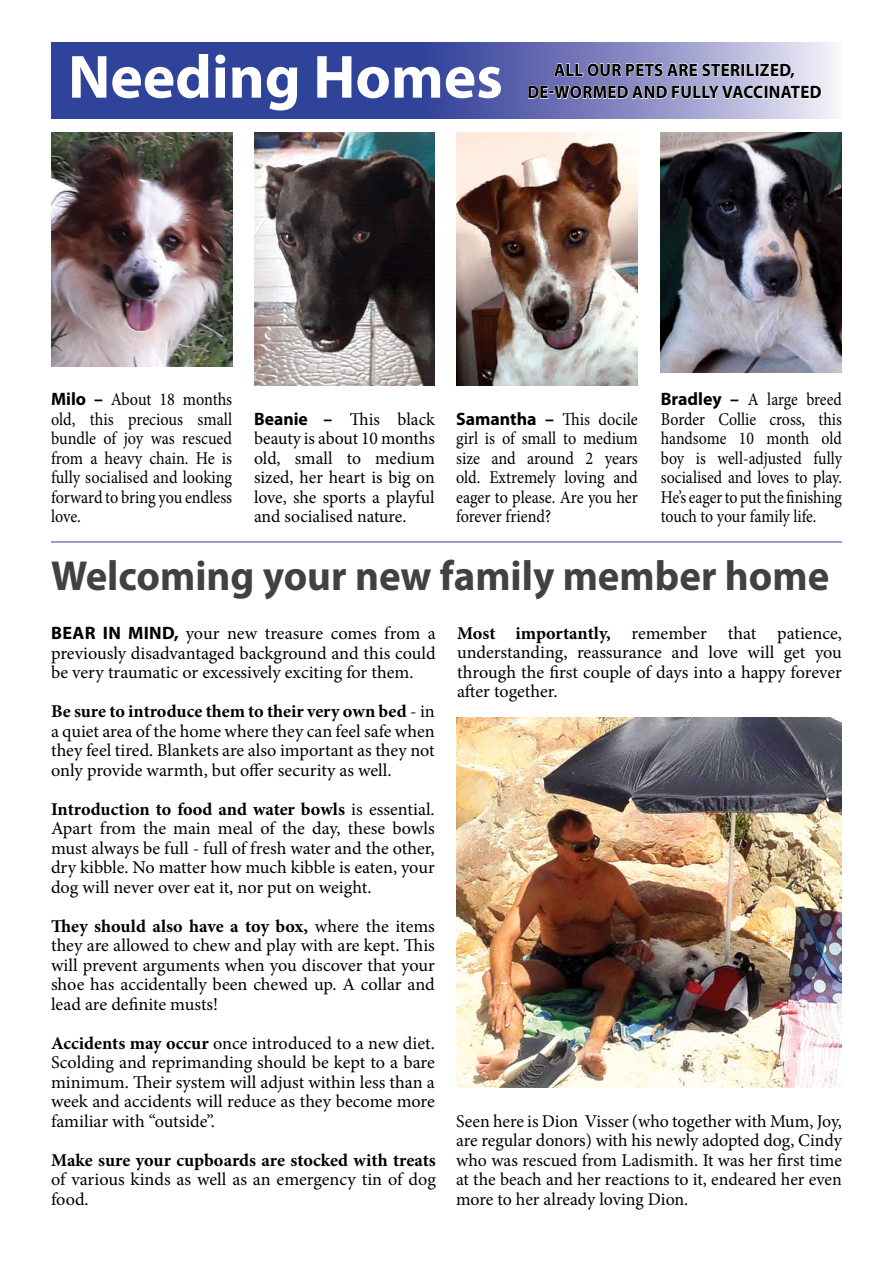
<style>
.page{position:relative;width:893px;height:1263px;background:#fff}
.page>*{position:absolute;margin:0;border:0;box-sizing:border-box;transform-origin:0 0}
.t1{font:700 61.5px "Myriad Pro";color:#fff}
.t2{font:700 42.15px "Myriad Pro";color:#414042}
.t3{font:18px/19.5px "Minion Pro";letter-spacing:-.005em;color:#000;text-align:justify}
.t4{font:18px/19.5px "Minion Pro";letter-spacing:-.005em;color:#000;text-align:justify;scale:.9 1}
.t5{font:18px/19.5px "Minion Pro";letter-spacing:-.005em;color:#000;text-align:justify;scale:.88 1}
.t6{font:700 18px/22.5px "Myriad Pro";letter-spacing:.02em;color:#000;scale:.94 1}
.t7{font:700 18px "Minion Pro";letter-spacing:-.005em;color:#000}
.t8{font:700 18px "Myriad Pro";letter-spacing:.02em;color:#000}
.s1{font-family:"Myriad Pro";font-weight:700}
.s2{font-weight:700}
</style>
<div class="page">
<img style="left:456px;top:132px;width:182px;height:254px">
<img style="left:254px;top:132px;width:181px;height:254px">
<svg style="left:51px;top:43px;width:785px;height:75px;background:#4b5aa7"></svg>
<img style="left:661px;top:132px;width:181px;height:240px">
<img style="left:51px;top:132px;width:181px;height:234px">
<hr style="left:51px;top:542px;width:791px;height:1px;background:#30439b">
<svg style="left:528px;top:59px;width:294px;height:49px;background:#b3b3d8"></svg>
<img style="left:456px;top:717px;width:386px;height:371px">
<h1 class="t1" style="left:68px;top:37px;width:436px">Needing Homes</h1>
<p class="t6" style="left:554px;top:58px;width:87px">All our pets</p>
<p class="t6" style="left:667px;top:58px;width:12px">are</p>
<p class="t6" style="left:702px;top:58px;width:11px">ster</p>
<p class="t6" style="left:527px;top:58px;width:286px;text-indent:213px">ilized, de-wormed an d fully vaccinate</p>
<p class="t6" style="left:810px;top:80px;width:14px">d</p>
<p class="t4" style="left:51px;top:390px;width:203px"><span class="s1">Milo –</span> About 18 months old, this precious small bundle of joy was rescued from a heavy chain. He is fully socialised and looking forward to bring you endless love.</p>
<p class="t3" style="left:254px;top:409px;width:182px"><span class="s1">Beanie –</span> This black beauty is about 10 months old, small to medium sized, her heart is big on love, she sports a playful and socialised nature.</p>
<p class="t4" style="left:456px;top:409px;width:203px"><span class="s1">Samantha –</span> This docile girl is of small to medium size and around 2 years old. Extremely loving and eager to please. Are you her forever friend?</p>
<p class="t5" style="left:661px;top:390px;width:207px"><span class="s1">Bradley –</span> A large breed Border Collie cross, this handsome 10 month old boy is well-adjusted fully socialised and loves to play.<br>He’s eager to put the finishing touch to your family life.</p>
<h2 class="t2" style="left:51px;top:549px;width:780px">Welcoming your new family member home</h2>
<p class="t3" style="left:51px;top:624px;width:386px;text-indent:52px"><span class="s1">in mind,</span> your new treasure comes from a previously disadvantaged background and this could be very traumatic or excessively exciting for them.</p>
<p class="t3" style="left:51px;top:702px;width:385px"><span class="s2">Be sure to introduce them to their very own bed</span> - in a quiet area of the home where they can feel safe when they feel tired. Blankets are also important as they not only provide warmth, but offer security as well.</p>
<p class="t3" style="left:51px;top:799px;width:385px"><span class="s2">Introduction to food and water bowls</span> is essential.<br>Apart from the main meal of the day, these bowls must always be full - full of fresh water and the other, dry kibble. No matter how much kibble is eaten, your dog will never over eat it, nor put on weight.</p>
<p class="t3" style="left:51px;top:916px;width:385px"><span class="s2">They should also have a toy box,</span> where the items they are allowed to chew and play with are kept. This will prevent arguments when you discover that your shoe has accidentally been chewed up. A collar and lead are definite musts!</p>
<p class="t3" style="left:51px;top:1033px;width:385px"><span class="s2">Accidents may occur</span> once introduced to a new diet.<br>Scolding and reprimanding should be kept to a bare minimum. Their system will adjust within less than a week and accidents will reduce as they become more familiar with “outside”.</p>
<p class="t7" style="left:51px;top:1147px;width:386px">Make sure your cupboards are stocked with treats</p>
<p class="t3" style="left:51px;top:1170px;width:386px">of various kinds as well as an emergency tin of dog food.</p>
<p class="t8" style="left:51px;top:621px;width:23px">Bear</p>
<p class="t3" style="left:457px;top:623px;width:386px"><span class="s2">Most importantly,</span> remember that patience, understanding, reassurance and love will get you through the first couple of days into a happy forever after together.</p>
<p class="t3" style="left:456px;top:1111px;width:387px">Seen here is Dion Visser (who together with Mum, Joy, are regular donors) with his newly adopted dog, Cindy who was rescued from Ladismith. It was her first time at the beach and her reactions to it, endeared her even more to her already loving Dion.</p>
</div>
